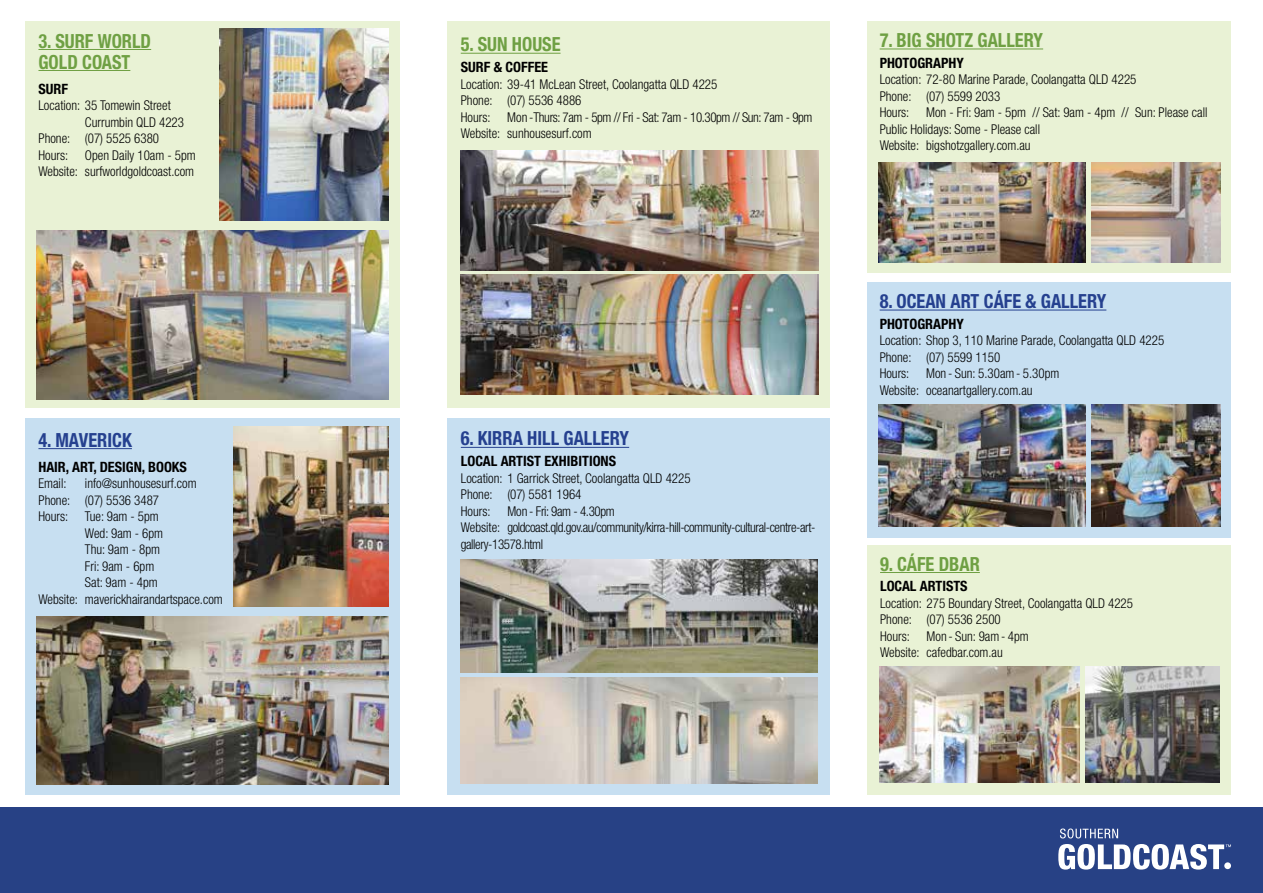
<style>
.page{position:relative;width:1263px;height:893px;background:#fff}
.page>*{position:absolute;margin:0;border:0;box-sizing:border-box;transform-origin:0 0}
.t1{font:700 condensed 19.5px/21px "Helvetica Neue";color:#6fa043;scale:.94 1}
.t2{font:700 condensed 19.5px "Helvetica Neue";color:#25408f;scale:.94 1}
.t3{font:700 condensed 14.25px "Helvetica Neue";color:#000}
.t4{font:300 condensed 13.5px/16.5px "Helvetica Neue";color:#000;scale:.96 1}
.t5{font:300 condensed 13.5px/16.5px "Helvetica Neue";letter-spacing:-.03em;color:#000;scale:.96 1}
</style>
<div class="page">
<div style="left:26px;top:21px;width:374px;height:387px;background:#e9f2d5"></div>
<img style="left:219px;top:29px;width:169px;height:191px">
<hr style="left:38px;top:49px;width:113px;height:1px;background:#6fa043">
<hr style="left:38px;top:70px;width:92px;height:1px;background:#6fa043">
<img style="left:37px;top:230px;width:351px;height:169px">
<div style="left:26px;top:419px;width:374px;height:376px;background:#c7dff1"></div>
<img style="left:234px;top:426px;width:154px;height:181px">
<hr style="left:38px;top:448px;width:94px;height:1px;background:#25408f">
<img style="left:37px;top:617px;width:351px;height:168px">
<div style="left:0;top:807px;width:1263px;height:86px;background:#274185"></div>
<div style="left:867px;top:21px;width:364px;height:252px;background:#e9f2d5"></div>
<hr style="left:880px;top:48px;width:163px;height:1px;background:#6fa043">
<img style="left:879px;top:162px;width:206px;height:101px">
<img style="left:1091px;top:162px;width:129px;height:101px">
<div style="left:867px;top:282px;width:364px;height:255px;background:#c7dff1"></div>
<hr style="left:880px;top:310px;width:226px;height:1px;background:#25408f">
<img style="left:879px;top:404px;width:206px;height:122px">
<img style="left:1091px;top:404px;width:129px;height:122px">
<div style="left:867px;top:545px;width:364px;height:250px;background:#e9f2d5"></div>
<hr style="left:880px;top:572px;width:100px;height:1px;background:#6fa043">
<img style="left:879px;top:666px;width:200px;height:117px">
<img style="left:1086px;top:666px;width:133px;height:117px">
<div style="left:448px;top:21px;width:382px;height:387px;background:#e9f2d5"></div>
<hr style="left:461px;top:53px;width:99px;height:1px;background:#6fa043">
<img style="left:461px;top:275px;width:357px;height:120px">
<img style="left:461px;top:151px;width:357px;height:120px">
<div style="left:448px;top:419px;width:382px;height:376px;background:#c7dff1"></div>
<hr style="left:461px;top:447px;width:168px;height:1px;background:#25408f">
<img style="left:460px;top:677px;width:358px;height:106px">
<img style="left:460px;top:560px;width:358px;height:113px">
<svg style="left:1058px;top:844px;width:173px;height:26px"></svg>
<svg style="left:1060px;top:828px;width:58px;height:10px"></svg>
<h1 class="t1" style="left:38px;top:30px;width:121px">3. SURF WORLD<br>GOLD COAST</h1>
<p class="t3" style="left:38px;top:80px;width:31px">SURF</p>
<p class="t4" style="left:38px;top:97px;width:139px">Location: 35 Tomewin Street</p>
<p class="t4" style="left:85px;top:113px;width:105px">Currumbin QLD 4223</p>
<p class="t4" style="left:38px;top:130px;width:127px">Phone: (07) 5525 6380</p>
<p class="t4" style="left:38px;top:146px;width:165px">Hours: Open Daily 10am - 5pm</p>
<p class="t4" style="left:38px;top:163px;width:164px">Website: surfworldgoldcoast.com</p>
<h1 class="t2" style="left:38px;top:428px;width:101px">4. MAVERICK</h1>
<p class="t3" style="left:38px;top:458px;width:150px">HAIR, ART, DESIGN, BOOKS</p>
<p class="t4" style="left:38px;top:475px;width:31px">Email:</p>
<p class="t4" style="left:85px;top:475px;width:118px">info@sunhousesurf.com</p>
<p class="t4" style="left:38px;top:492px;width:127px">Phone: (07) 5536 3487</p>
<p class="t4" style="left:38px;top:508px;width:127px">Hours: Tue: 9am - 5pm</p>
<p class="t4" style="left:85px;top:525px;width:83px">Wed: 9am - 6pm</p>
<p class="t4" style="left:85px;top:541px;width:80px">Thu: 9am - 8pm</p>
<p class="t4" style="left:85px;top:558px;width:74px">Fri: 9am - 6pm</p>
<p class="t4" style="left:85px;top:574px;width:77px">Sat: 9am - 4pm</p>
<p class="t4" style="left:38px;top:591px;width:193px">Website: maverickhairandartspace.com</p>
<h1 class="t1" style="left:461px;top:34px;width:108px">5. SUN HOUSE</h1>
<p class="t3" style="left:461px;top:58px;width:89px">SURF &amp; COFFEE</p>
<p class="t4" style="left:461px;top:75px;width:368px">Location: 39-41 McLean Street, Coolangatta QLD 4225<br>Phone: (07) 5536 4886<br>Hours: Mon - Thurs: 7am - 5pm // Fri - Sat: 7am - 10.30pm // Sun: 7am - 9pm Website: sunhousesurf.com</p>
<h1 class="t2" style="left:461px;top:427px;width:181px">6. KIRRA HILL GALLERY</h1>
<p class="t3" style="left:461px;top:452px;width:157px">LOCAL ARTIST EXHIBITIONS</p>
<p class="t5" style="left:461px;top:469px;width:371px">Location: 1 Garrick Street, Coolangatta QLD 4225<br>Phone: (07) 5581 1964<br>Hours: Mon - Fri: 9am - 4.30pm<br>Website: goldcoast.qld.gov.au/community/kirra-hill-community-cultural-centre-art&shy;gallery-13578.html</p>
<h1 class="t1" style="left:880px;top:29px;width:175px">7. BIG SHOTZ GALLERY</h1>
<p class="t3" style="left:880px;top:54px;width:86px">PHOTOGRAPHY</p>
<p class="t4" style="left:880px;top:71px;width:343px">Location: 72-80 Marine Parade, Coolangatta QLD 4225<br>Phone: (07) 5599 2033<br>Hours: Mon - Fri: 9am - 5pm // Sat: 9am - 4pm // Sun: Please call Public Holidays: Some - Please call<br>Website: bigshotzgallery.com.au</p>
<h1 class="t2" style="left:880px;top:289px;width:243px">8. OCEAN ART CÁFE &amp; GALLERY</h1>
<p class="t3" style="left:880px;top:315px;width:86px">PHOTOGRAPHY</p>
<p class="t4" style="left:880px;top:332px;width:298px">Location: Shop 3, 110 Marine Parade, Coolangatta QLD 4225<br>Phone: (07) 5599 1150<br>Hours: Mon - Sun: 5.30am - 5.30pm<br>Website: oceanartgallery.com.au</p>
<h1 class="t1" style="left:880px;top:553px;width:108px">9. CÁFE DBAR</h1>
<p class="t3" style="left:880px;top:578px;width:89px">LOCAL ARTISTS</p>
<p class="t4" style="left:880px;top:595px;width:265px">Location: 275 Boundary Street, Coolangatta QLD 4225<br>Phone: (07) 5536 2500<br>Hours: Mon - Sun: 9am - 4pm<br>Website: cafedbar.com.au</p>
</div>
